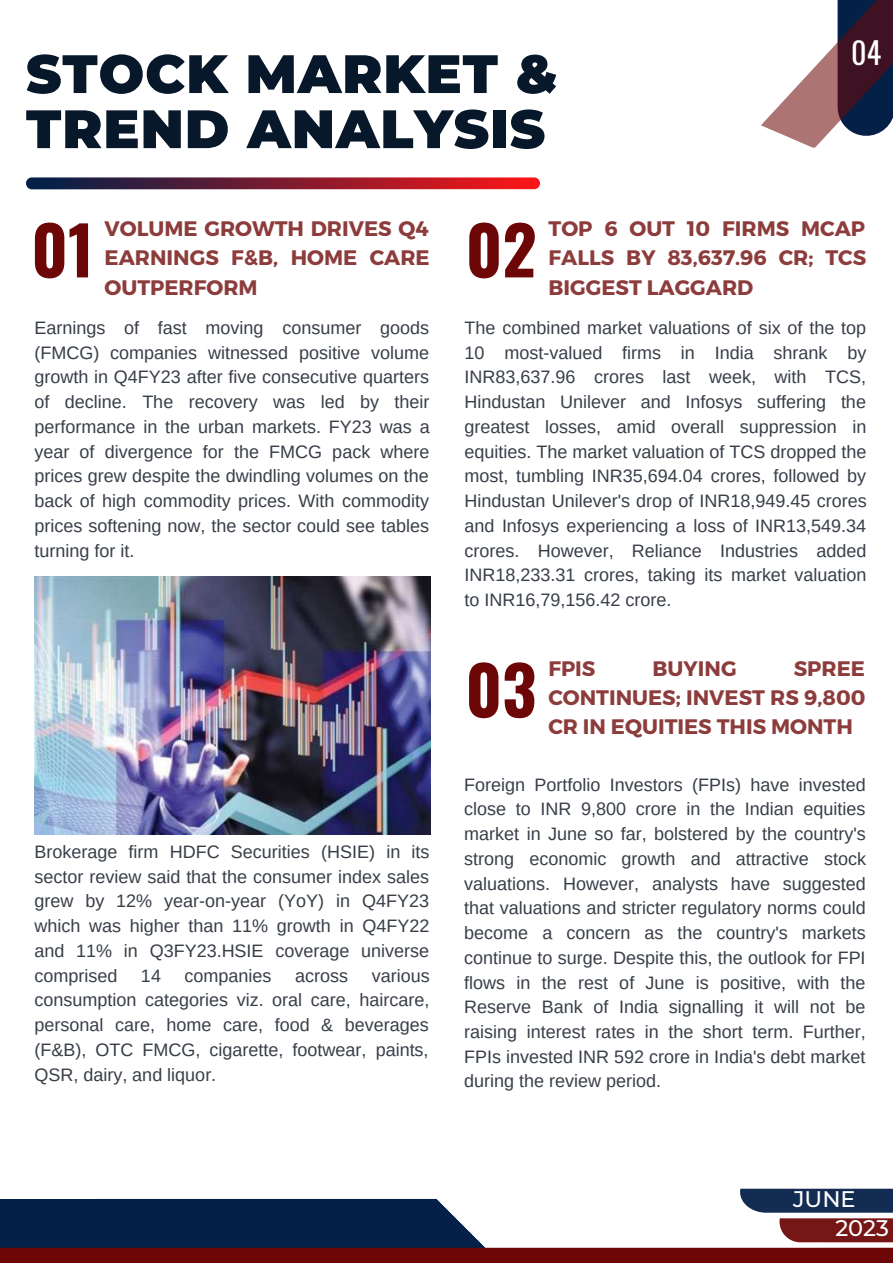
<style>
.page{position:relative;width:893px;height:1264px;background:#fff}
.page>*{position:absolute;margin:0;border:0;box-sizing:border-box;transform-origin:0 0}
.t1{font:700 66.75px "Oswald";color:#6d0707}
.t2{font:900 54px/55.1px "Montserrat";letter-spacing:.015em;color:#07182a}
.t3{font:30px "Oswald";color:#fff}
.t4{font:500 22.5px "Montserrat";color:#fff}
.t5{font:700 21px/29.2px "Montserrat";color:#8d3c3c}
.t6{font:18px/24.8px "Arimo";color:#383e48;text-align:justify}
</style>
<div class="page">
<svg style="left:761px;top:0;width:131px;height:148px"></svg>
<svg style="left:271px;top:1198px;width:214px;height:49px;background:#243c5e"></svg>
<div style="left:0;top:1198px;width:271px;height:64px;background:#042047"></div>
<svg style="left:740px;top:1188px;width:152px;height:24px;background:#20395c"></svg>
<svg style="left:779px;top:1218px;width:113px;height:25px;background:#802828"></svg>
<div style="left:0;top:1247px;width:892px;height:15px;background:#6d0707"></div>
<svg style="left:26px;top:177px;width:514px;height:12px;background:#812337"></svg>
<img style="left:34px;top:576px;width:396px;height:258px">
<h2 class="t2" style="left:26px;top:46px;width:533px">STOCK MARKET &amp;<br>TREND ANALYSIS</h2>
<h3 class="t3" style="left:851px;top:30px;width:31px">04</h3>
<h1 class="t1" style="left:31px;top:198px;width:64px">01</h1>
<p class="t5" style="left:105px;top:213px;width:326px">VOLUME GROWTH DRIVES Q4<br>EARNINGS F&amp;B, HOME CARE</p>
<p class="t5" style="left:105px;top:271px;width:154px">OUTPERFORM</p>
<p class="t6" style="left:34px;top:315px;width:397px">Earnings of fast moving consumer goods (FMCG) companies witnessed positive volume growth in Q4FY23 after five consecutive quarters of decline. The recovery was led by their performance in the urban markets. FY23 was a year of divergence for the FMCG pack where prices grew despite the dwindling volumes on the back of high commodity prices. With commodity prices softening now, the sector could see tables turning for it.</p>
<p class="t6" style="left:34px;top:839px;width:396px">Brokerage firm HDFC Securities (HSIE) in its sector review said that the consumer index sales grew by 12% year-on-year (YoY) in Q4FY23 which was higher than 11% growth in Q4FY22 and 11% in Q3FY23.HSIE coverage universe comprised</p>
<p class="t6" style="left:34px;top:963px;width:397px;text-indent:337px">various consumption categories viz. oral care, haircare, personal care, home care, food &amp; beverages (F&amp;B), OTC FMCG, cigarette, footwear, paints, QSR, dairy, and liquor.</p>
<p class="t6" style="left:141px;top:963px;width:21px">14</p>
<p class="t6" style="left:184px;top:963px;width:88px">companies</p>
<p class="t6" style="left:295px;top:963px;width:54px">across</p>
<h1 class="t1" style="left:465px;top:198px;width:72px">02</h1>
<p class="t5" style="left:548px;top:213px;width:319px">TOP 6 OUT 10 FIRMS MCAP<br>FALLS BY 83,637.96 CR; TCS</p>
<p class="t5" style="left:548px;top:271px;width:206px">BIGGEST LAGGARD</p>
<p class="t6" style="left:464px;top:315px;width:403px">The combined market valuations of six of the top 10 most-valued firms in India shrank by INR83,637.96 crores last week, with TCS, Hindustan Unilever and Infosys suffering the greatest losses, amid overall suppression in equities. The market valuation of TCS dropped the most, tumbling INR35,694.04 crores, followed by Hindustan Unilever's drop of INR18,949.45 crores and Infosys experiencing a loss of INR13,549.34 crores. However, Reliance Industries added INR18,233.31 crores, taking its market valuation to INR16,79,156.42 crore.</p>
<p class="t5" style="left:548px;top:652px;width:319px;text-align:right">SPREE<br>CONTINUES; INVEST RS 9,800</p>
<p class="t5" style="left:548px;top:652px;width:49px">FPIS</p>
<p class="t5" style="left:652px;top:652px;width:85px">BUYING</p>
<h1 class="t1" style="left:465px;top:637px;width:72px">03</h1>
<p class="t5" style="left:548px;top:711px;width:306px">CR IN EQUITIES THIS MONTH</p>
<p class="t6" style="left:464px;top:772px;width:403px">Foreign Portfolio Investors (FPIs) have invested close to INR 9,800 crore in the Indian equities market in June so far, bolstered by the country's strong economic growth and attractive stock valuations. However, analysts have suggested that valuations and stricter regulatory norms could become a concern as the country's markets continue to surge. Despite this, the outlook for FPI flows in the rest of June is positive, with the Reserve Bank of India signalling it will not be raising interest rates in the short term. Further, FPIs invested INR 592 crore in India's debt market during the review period.</p>
<p class="t4" style="left:793px;top:1185px;width:64px">JUNE</p>
<p class="t4" style="left:835px;top:1213px;width:55px">2023</p>
</div>
